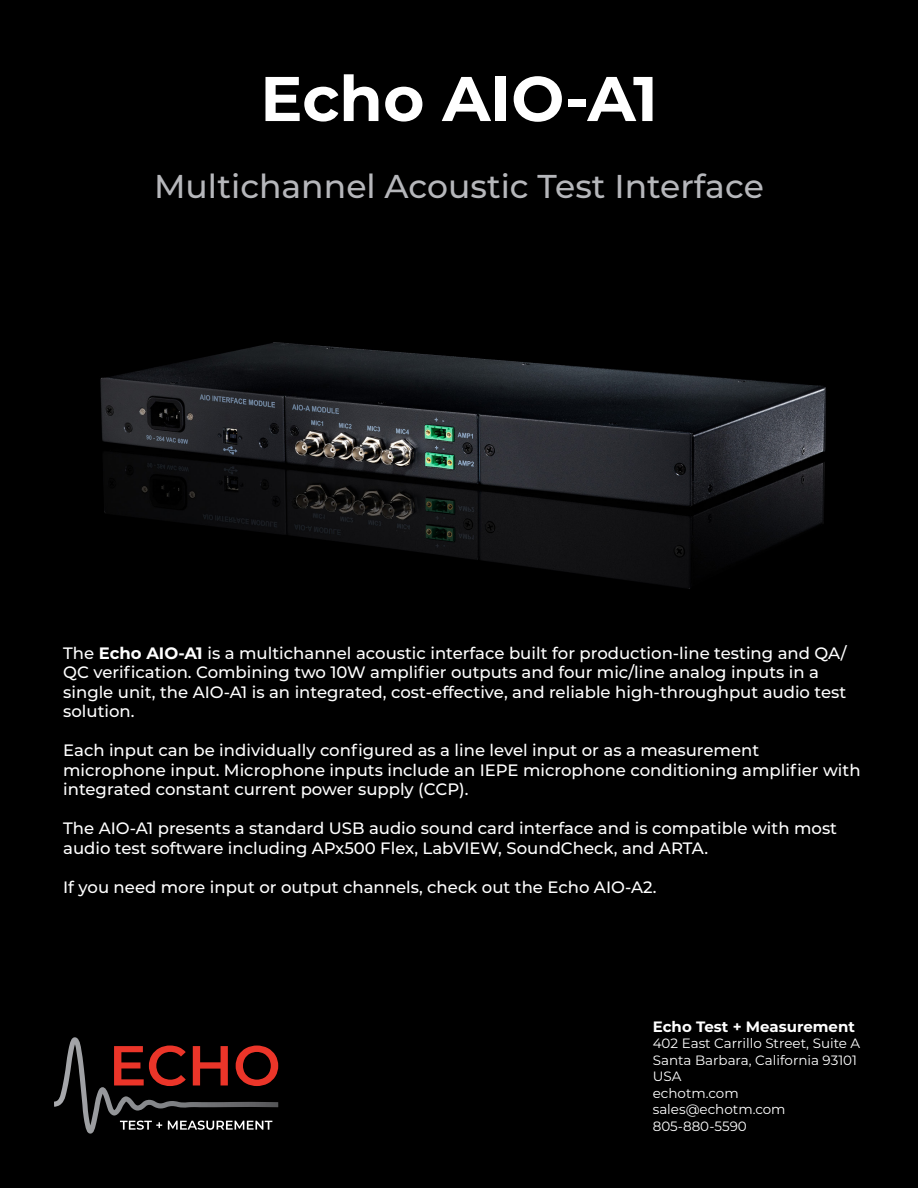
<style>
.page{position:relative;width:918px;height:1188px;background:#000}
.page>*{position:absolute;margin:0;border:0;box-sizing:border-box;transform-origin:0 0}
.t1{font:700 63px "Montserrat";color:#fff}
.t2{font:500 33px "Montserrat";color:#b6b7bb}
.t3{font:500 16.5px/19.5px "Montserrat";color:#fff}
.t4{font:700 15px "Montserrat";color:#fff}
.t5{font:13.5px/16.5px "Montserrat";color:#fff}
.s1{font-weight:700}
</style>
<div class="page">
<svg style="left:54px;top:1037px;width:224px;height:97px"></svg>
<img style="left:100px;top:342px;width:726px;height:247px">
<h1 class="t1" style="left:260px;top:53px;width:399px">Echo AIO-A1</h1>
<h2 class="t2" style="left:154px;top:163px;width:611px">Multichannel Acoustic Test Interface</h2>
<p class="t3" style="left:63px;top:642px;width:785px">The <span class="s1">Echo AIO-A1</span> is a multichannel acoustic interface built for production-line testing and QA/ QC verification. Combining two 10W amplifier outputs and four mic/line analog inputs in a single unit, the AIO-A1 is an integrated, cost-effective, and reliable high-throughput audio test solution.</p>
<p class="t3" style="left:63px;top:740px;width:799px">Each input can be individually configured as a line level input or as a measurement microphone input. Microphone inputs include an IEPE microphone conditioning amplifier with integrated constant current power supply (CCP).</p>
<p class="t3" style="left:63px;top:818px;width:775px">The AIO-A1 presents a standard USB audio sound card interface and is compatible with most audio test software including APx500 Flex, LabVIEW, SoundCheck, and ARTA.</p>
<p class="t3" style="left:63px;top:876px;width:595px">If you need more input or output channels, check out the Echo AIO-A2.</p>
<p class="t4" style="left:653px;top:1016px;width:204px">Echo Test + Measurement</p>
<p class="t5" style="left:653px;top:1035px;width:209px">402 East Carrillo Street, Suite A<br>Santa Barbara, California 93101<br>USA<br>echotm.com sales@echotm.com<br>805-880-5590</p>
</div>
